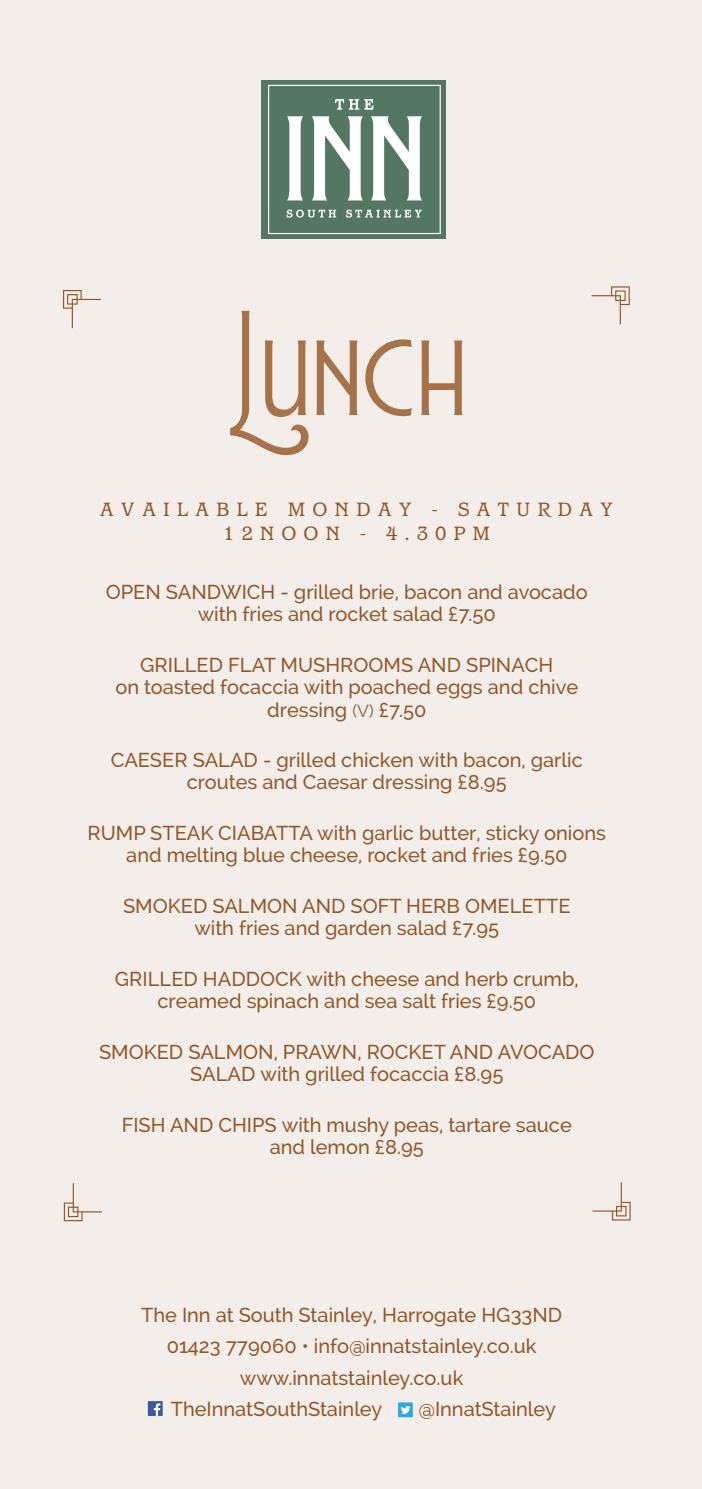
<style>
.page{position:relative;width:702px;height:1489px;background:#fff}
.page>*{position:absolute;margin:0;border:0;box-sizing:border-box;transform-origin:0 0}
.t1{font:300 139px "Lubaline";color:#a5724a}
.t2{font:500 20px/22.2px "Raleway";color:#91582b;text-align:center}
.t3{font:20px/24px "Barcelona EF";letter-spacing:.35em;color:#91582b;text-align:center}
.s1{font-weight:400;font-size:17.5px}
</style>
<div class="page">
<div style="left:0;top:0;width:702px;height:1488px;background:#f4eeea"></div>
<svg style="left:592px;top:1182px;width:38px;height:38px"></svg>
<svg style="left:63px;top:290px;width:38px;height:38px"></svg>
<svg style="left:591px;top:286px;width:38px;height:38px"></svg>
<svg style="left:64px;top:1183px;width:38px;height:38px"></svg>
<div style="left:261px;top:80px;width:185px;height:159px;background:#547763"></div>
<div style="left:268px;top:85px;width:173px;height:149px;border:1px solid #fff"></div>
<svg style="left:287px;top:116px;width:16px;height:84px"></svg>
<svg style="left:312px;top:116px;width:51px;height:84px"></svg>
<svg style="left:371px;top:116px;width:51px;height:84px"></svg>
<svg style="left:335px;top:99px;width:38px;height:11px"></svg>
<svg style="left:286px;top:210px;width:50px;height:8px"></svg>
<svg style="left:346px;top:210px;width:76px;height:8px"></svg>
<svg style="left:148px;top:1400px;width:15px;height:15px"></svg>
<svg style="left:154px;top:1403px;width:6px;height:12px"></svg>
<div style="left:398px;top:1402px;width:15px;height:14px;background:#2aaae1"></div>
<svg style="left:401px;top:1406px;width:9px;height:7px"></svg>
<h1 class="t1" style="left:236px;top:286px;width:232px">Lunch</h1>
<p class="t3" style="left:100px;top:497px;width:514px">AVAILABLE MONDAY - SATURDAY<br>12NOON - 4.30PM</p>
<p class="t2" style="left:106px;top:581px;width:483px">OPEN SANDWICH - grilled brie, bacon and avocado with fries and rocket salad £7.50</p>
<p class="t2" style="left:115px;top:653px;width:464px">GRILLED FLAT MUSHROOMS AND SPINACH<br>on toasted focaccia with poached eggs and chive dressing <span class="s1">(V)</span> £7.50</p>
<p class="t2" style="left:111px;top:749px;width:473px">CAESER SALAD - grilled chicken with bacon, garlic croutes and Caesar dressing £8.95</p>
<p class="t2" style="left:88px;top:821px;width:520px">RUMP STEAK CIABATTA with garlic butter, sticky onions and melting blue cheese, rocket and fries £9.50</p>
<p class="t2" style="left:123px;top:894px;width:449px">SMOKED SALMON AND SOFT HERB OMELETTE with fries and garden salad £7.95</p>
<p class="t2" style="left:115px;top:967px;width:465px">GRILLED HADDOCK with cheese and herb crumb, creamed spinach and sea salt fries £9.50</p>
<p class="t2" style="left:99px;top:1040px;width:497px">SMOKED SALMON, PRAWN, ROCKET AND AVOCADO<br>SALAD with grilled focaccia £8.95</p>
<p class="t2" style="left:122px;top:1113px;width:451px">FISH AND CHIPS with mushy peas, tartare sauce and lemon £8.95</p>
<p class="t2" style="left:141px;top:1303px;width:422px">The Inn at South Stainley, Harrogate HG33ND</p>
<p class="t2" style="left:167px;top:1334px;width:371px">01423 779060 • info@innatstainley.co.uk</p>
<p class="t2" style="left:240px;top:1366px;width:225px">www.innatstainley.co.uk</p>
<p class="t2" style="left:171px;top:1397px;width:213px">TheInnatSouthStainley</p>
<p class="t2" style="left:418px;top:1397px;width:139px">@InnatStainley</p>
</div>
